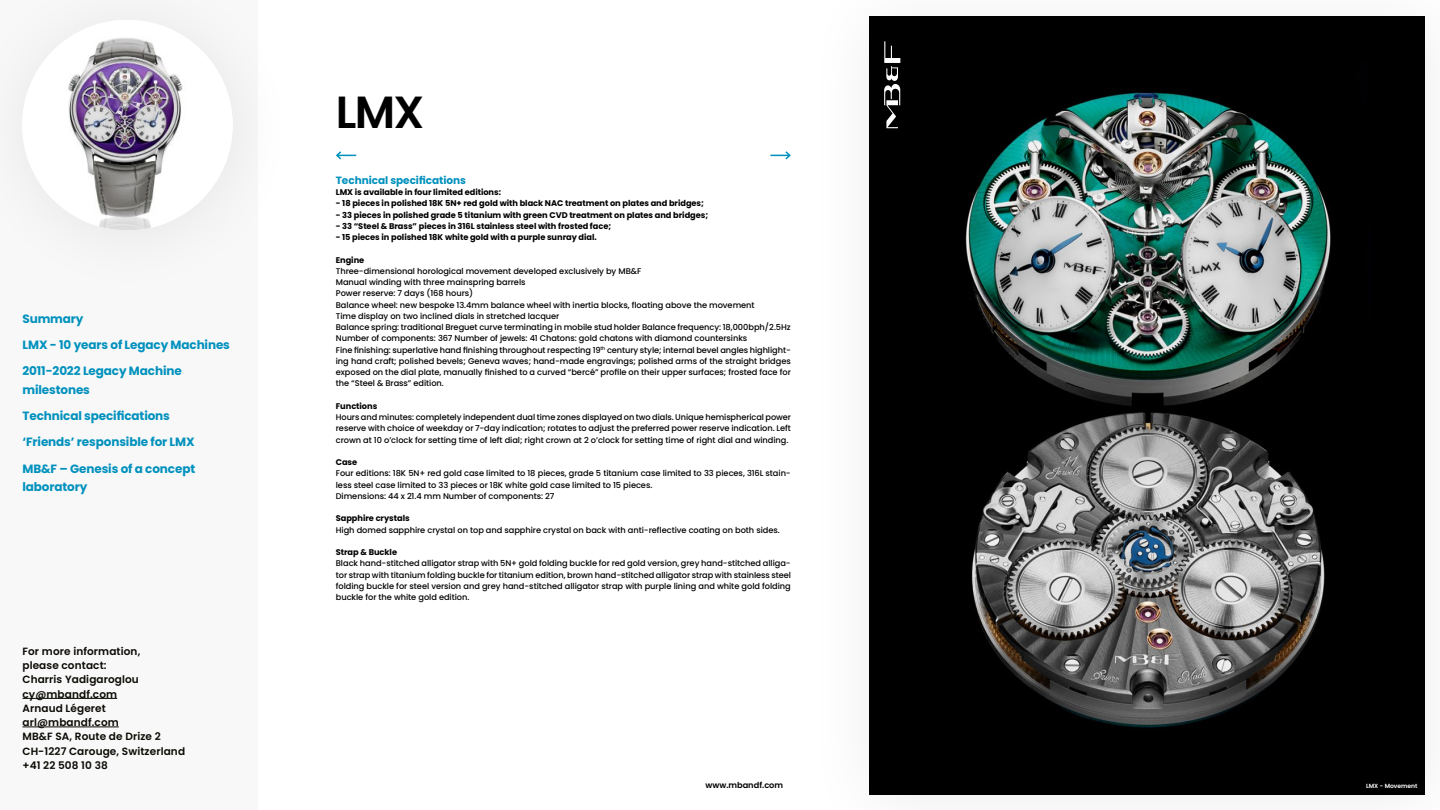
<style>
.page{position:relative;width:1440px;height:810px;background:#fff}
.page>*{position:absolute;margin:0;border:0;box-sizing:border-box;transform-origin:0 0}
.t1{font:600 45px "Poppins";color:#000}
.t2{font:700 12px/26.2px "Poppins";letter-spacing:-.01em;color:#0091bd}
.t3{font:600 10.5px/14.2px "Poppins";letter-spacing:.01em;color:#0b0904}
.t4{font:700 10.5px "Poppins";letter-spacing:-.005em;color:#0091bd}
.t5{font:500 8.25px/11.2px "Poppins";letter-spacing:-.005em;color:#000}
.t6{font:700 8.25px "Poppins";letter-spacing:-.005em;color:#000}
.t7{font:600 8.25px "Poppins";color:#000}
.t8{font:600 6px "Poppins";color:#fff}
</style>
<div class="page">
<div style="left:0;top:0;width:257px;height:810px;background:#f8f8f8"></div>
<div style="left:0;top:0;width:301px;height:301px;background:#f7f7f7"></div>
<img style="left:22px;top:20px;width:211px;height:210px;border-radius:105px">
<hr style="left:22px;top:698px;width:95px;height:1px;background:#0b0904">
<hr style="left:22px;top:727px;width:97px;height:1px;background:#0b0904">
<svg style="left:336px;top:151px;width:20px;height:9px"></svg>
<svg style="left:770px;top:151px;width:21px;height:9px"></svg>
<img style="left:869px;top:16px;width:556px;height:780px">
<h2 class="t2" style="left:22px;top:305px;width:209px">Summary<br>LMX - 10 years of Legacy Machines<br>2011-2022 Legacy Machine</h2>
<h2 class="t2" style="left:23px;top:376px;width:174px">milestones<br>Technical specifications ‘Friends’ responsible for LMX<br>MB&amp;F – Genesis of a concept</h2>
<h2 class="t2" style="left:23px;top:474px;width:66px">laboratory</h2>
<p class="t3" style="left:22px;top:644px;width:164px">For more information,<br>please contact:<br>Charris Yadigaroglou cy@mbandf.com<br>Arnaud Légeret arl@mbandf.com<br>MB&amp;F SA, Route de Drize 2<br>CH-1227 Carouge, Switzerland +41 22 508 10 38</p>
<h1 class="t1" style="left:336px;top:86px;width:90px">LMX</h1>
<p class="t4" style="left:336px;top:174px;width:132px">Technical specifications</p>
<p class="t6" style="left:336px;top:187px;width:167px">LMX is available in four limited editions:</p>
<p class="t6" style="left:336px;top:199px;width:370px">- 18 pieces in polished 18K 5N+ red gold with black NAC treatment on plates and bridges;</p>
<p class="t6" style="left:336px;top:210px;width:374px">- 33 pieces in polished grade 5 titanium with green CVD treatment on plates and bridges;</p>
<p class="t6" style="left:336px;top:221px;width:277px">- 33 “Steel &amp; Brass” pieces in 316L stainless steel with frosted face;</p>
<p class="t6" style="left:336px;top:232px;width:263px">- 15 pieces in polished 18K white gold with a purple sunray dial.</p>
<p class="t6" style="left:336px;top:255px;width:30px">Engine</p>
<p class="t5" style="left:336px;top:265px;width:457px">Three-dimensional horological movement developed exclusively by MB&amp;F<br>Manual winding with three mainspring barrels<br>Power reserve: 7 days (168 hours)<br>Balance wheel: new bespoke 13.4mm balance wheel with inertia blocks, floating above the movement<br>Time display on two inclined dials in stretched lacquer<br>Balance spring: traditional Breguet curve terminating in mobile stud holder Balance frequency: 18,000bph/2.5Hz Number of components: 367 Number of jewels: 41 Chatons: gold chatons with diamond countersinks<br>Fine finishing: superlative hand finishing throughout respecting 19<sup>th</sup> century style; internal bevel angles highlight&shy;ing hand craft; polished bevels; Geneva waves; hand-made engravings; polished arms of the straight bridges exposed on the dial plate, manually finished to a curved “bercé” profile on their upper surfaces; frosted face for the “Steel &amp; Brass” edition.</p>
<p class="t6" style="left:336px;top:401px;width:43px">Functions</p>
<p class="t5" style="left:336px;top:412px;width:457px;text-align:justify">Hours and minutes: completely independent dual time zones displayed on two dials. Unique hemispherical power reserve with choice of weekday or 7-day indication; rotates to adjust the preferred power reserve indication. Left crown at 10 o’clock for setting time of left dial; right crown at 2 o’clock for setting time of right dial and winding.</p>
<p class="t6" style="left:336px;top:457px;width:23px">Case</p>
<p class="t5" style="left:336px;top:468px;width:456px">Four editions: 18K 5N+ red gold case limited to 18 pieces, grade 5 titanium case limited to 33 pieces, 316L stain&shy;less steel case limited to 33 pieces or 18K white gold case limited to 15 pieces.<br>Dimensions: 44 x 21.4 mm Number of components: 27</p>
<p class="t6" style="left:336px;top:514px;width:75px">Sapphire crystals</p>
<p class="t5" style="left:336px;top:524px;width:446px">High domed sapphire crystal on top and sapphire crystal on back with anti-reflective coating on both sides.</p>
<p class="t6" style="left:336px;top:547px;width:63px">Strap &amp; Buckle</p>
<p class="t5" style="left:336px;top:558px;width:457px;text-align:justify">Black hand-stitched alligator strap with 5N+ gold folding buckle for red gold version, grey hand-stitched alliga&shy;tor strap with titanium folding buckle for titanium edition, brown hand-stitched alligator strap with stainless steel folding buckle for steel version and grey hand-stitched alligator strap with purple lining and white gold folding buckle for the white gold edition.</p>
<p class="t7" style="left:705px;top:780px;width:79px">www.mbandf.com</p>
<p class="t8" style="left:1366px;top:782px;width:53px">LMX - Movement</p>
</div>
